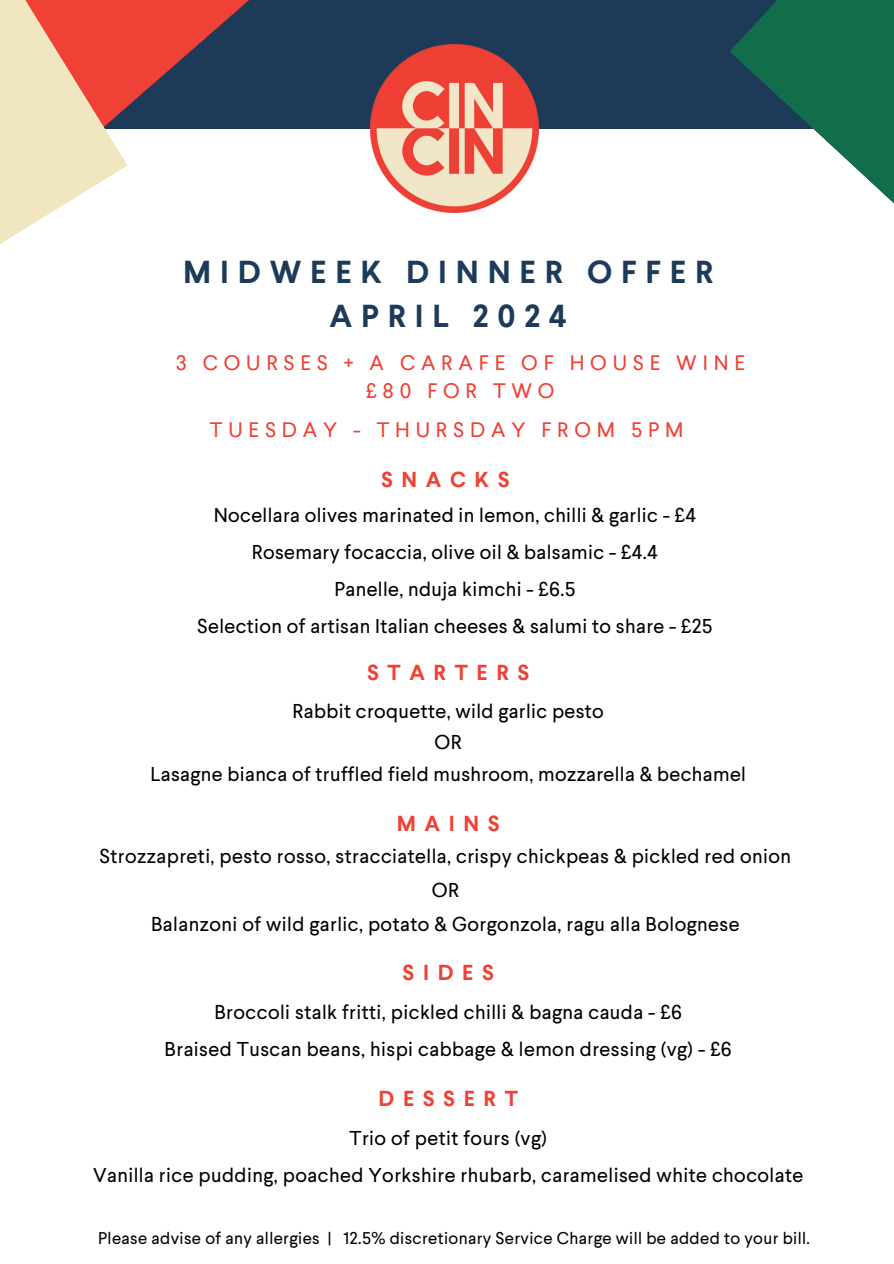
<style>
.page{position:relative;width:894px;height:1264px;background:#fff}
.page>*{position:absolute;margin:0;border:0;box-sizing:border-box;transform-origin:0 0}
.t1{font:700 31.65px/43.8px "Larsseit";letter-spacing:.28em;color:#1d3b58;text-align:center}
.t2{font:700 21.6px "Larsseit";letter-spacing:.4em;color:#ef4135}
.t3{font:20.85px/28.5px "Larsseit";letter-spacing:.28em;color:#ef4135;text-align:center}
.t4{font:19.95px/37.2px "Larsseit";letter-spacing:.025em;color:#000;text-align:center}
.t5{font:16.95px "Larsseit";letter-spacing:.025em;color:#000}
</style>
<div class="page">
<div style="left:0;top:0;width:893px;height:128px;background:#1d3b58"></div>
<svg style="left:128px;top:0;width:340px;height:129px"></svg>
<svg style="left:0;top:0;width:128px;height:244px;fill:#f0e6c0"></svg>
<svg style="left:729px;top:0;width:164px;height:203px;fill:#116d4a"></svg>
<img style="left:370px;top:45px;width:168px;height:168px">
<h3 class="t1" style="left:183px;top:249px;width:531px">MIDWEEK DINNER OFFER<br>APRIL 2024</h3>
<p class="t3" style="left:176px;top:347px;width:570px">3 COURSES + A CARAFE OF HOUSE WINE £80 FOR TWO</p>
<h2 class="t3" style="left:210px;top:415px;width:475px">TUESDAY - THURSDAY FROM 5PM</h2>
<h4 class="t2" style="left:381px;top:466px;width:130px">SNACKS</h4>
<h2 class="t4" style="left:197px;top:495px;width:516px">Nocellara olives marinated in lemon, chilli &amp; garlic - £4<br>Rosemary focaccia, olive oil &amp; balsamic - £4.4<br>Panelle, nduja kimchi - £6.5<br>Selection of artisan Italian cheeses &amp; salumi to share - £25</h2>
<h4 class="t2" style="left:367px;top:658px;width:164px">STARTERS</h4>
<h2 class="t4" style="left:150px;top:694px;width:597px;line-height:31.5px">Rabbit croquette, wild garlic pesto<br>OR<br>Lasagne bianca of truffled field mushroom, mozzarella &amp; bechamel</h2>
<h4 class="t2" style="left:396px;top:809px;width:104px">MAINS</h4>
<h2 class="t4" style="left:99px;top:838px;width:693px;line-height:33.8px">Strozzapreti, pesto rosso, stracciatella, crispy chickpeas &amp; pickled red onion<br>OR<br>Balanzoni of wild garlic, potato &amp; Gorgonzola, ragu alla Bolognese</h2>
<h4 class="t2" style="left:402px;top:958px;width:93px">SIDES</h4>
<p class="t4" style="left:164px;top:992px;width:568px">Broccoli stalk fritti, pickled chilli &amp; bagna cauda - £6<br>Braised Tuscan beans, hispi cabbage &amp; lemon dressing (vg) - £6</p>
<h4 class="t2" style="left:378px;top:1085px;width:141px">DESSERT</h4>
<h2 class="t4" style="left:93px;top:1118px;width:711px">Trio of petit fours (vg)<br>Vanilla rice pudding, poached Yorkshire rhubarb, caramelised white chocolate</h2>
<p class="t5" style="left:98px;top:1227px;width:713px">Please advise of any allergies | 12.5% discretionary Service Charge will be added to your bill.</p>
</div>
